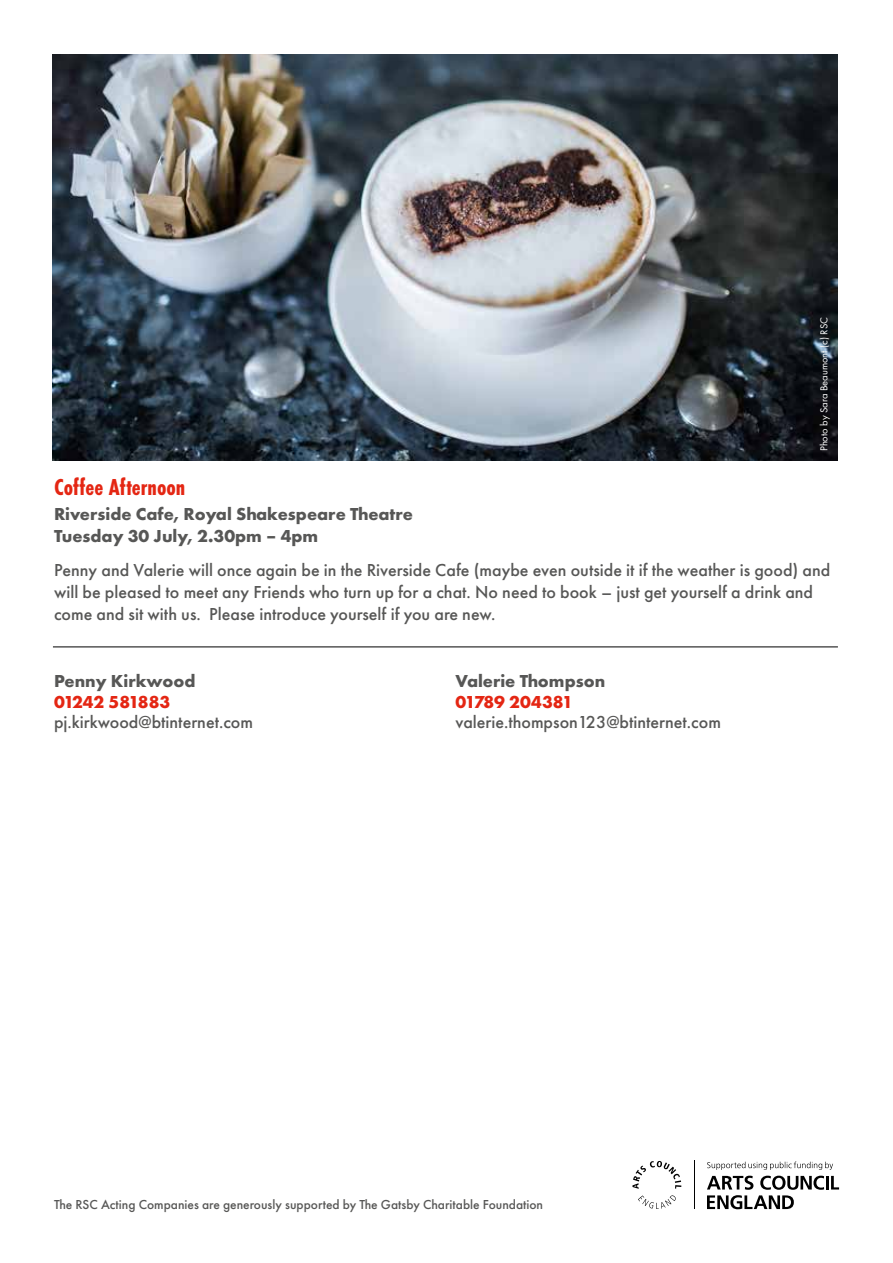
<style>
.page{position:relative;width:893px;height:1263px;background:#fff}
.page>*{position:absolute;margin:0;border:0;box-sizing:border-box;transform-origin:0 0}
.t1{font:700 24px "Futura PT Cond";color:#e42613}
.t2{font:500 18px/21.6px "Futura PT";color:#575756}
.t3{font:700 18px/21.6px "Futura PT";color:#575756}
.t4{font:700 18px "Futura PT";color:#e42613}
.t5{font:500 13.5px "Futura PT";color:#575756}
.t6{font:10.5px "Futura PT";color:#fff}
</style>
<div class="page">
<svg style="left:707px;top:1176px;width:132px;height:33px"></svg>
<svg style="left:707px;top:1161px;width:126px;height:9px"></svg>
<svg style="left:632px;top:1161px;width:49px;height:28px"></svg>
<svg style="left:638px;top:1195px;width:38px;height:14px"></svg>
<hr style="left:694px;top:1161px;width:1px;height:48px;background:#000">
<img style="left:53px;top:54px;width:785px;height:407px">
<hr style="left:53px;top:646px;width:785px;height:1px;background:#000">
<p class="t6" style="left:818px;top:451px;width:135px;rotate:-90deg">Photo by Sara Beaumont (c) RSC</p>
<h1 class="t1" style="left:54px;top:473px;width:133px">Coffee Afternoon</h1>
<p class="t3" style="left:54px;top:503px;width:361px">Riverside Cafe, Royal Shakespeare Theatre<br>Tuesday 30 July, 2.30pm – 4pm</p>
<p class="t2" style="left:54px;top:560px;width:778px">Penny and Valerie will once again be in the Riverside Cafe (maybe even outside it if the weather is good) and will be pleased to meet any Friends who turn up for a chat. No need to book – just get yourself a drink and come and sit with us. Please introduce yourself if you are new.</p>
<p class="t3" style="left:54px;top:669px;width:143px">Penny Kirkwood</p>
<p class="t4" style="left:54px;top:691px;width:118px">01242 581883</p>
<p class="t2" style="left:54px;top:711px;width:201px">pj.kirkwood@btinternet.com</p>
<p class="t3" style="left:455px;top:669px;width:151px">Valerie Thompson</p>
<p class="t4" style="left:455px;top:691px;width:119px">01789 204381</p>
<p class="t2" style="left:455px;top:711px;width:267px">valerie.thompson123@btinternet.com</p>
<p class="t5" style="left:54px;top:1196px;width:491px">The RSC Acting Companies are generously supported by The Gatsby Charitable Foundation</p>
</div>
